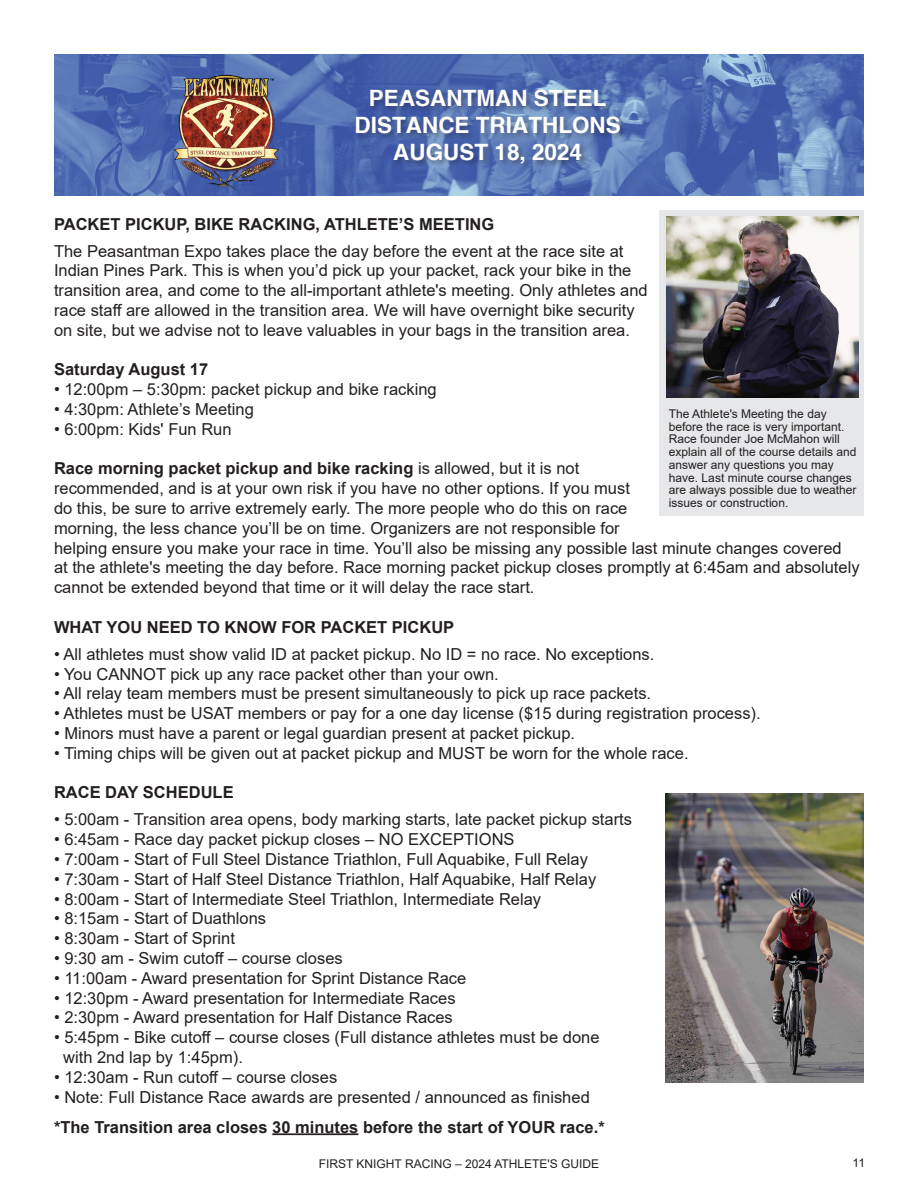
<style>
.page{position:relative;width:918px;height:1188px;background:#fff}
.page>*{position:absolute;margin:0;border:0;box-sizing:border-box;transform-origin:0 0}
.t1{font:700 22.5px "Helvetica cyr";color:#fff}
.t2{font:16.5px/19.8px "Arial";color:#231f20}
.Subheading{font:700 16.5px "Arial";color:#231f20}
.t3{font:12px/12.8px "Arial";color:#231f20}
.s1{font-weight:700}
</style>
<div class="page">
<hr style="left:272px;top:1133px;width:86px;height:2px;background:#231f20">
<img style="left:54px;top:54px;width:810px;height:141px">
<div style="left:355px;top:89px;width:272px;height:82px;background:#231f20;opacity:.38"></div>
<div style="left:660px;top:210px;width:204px;height:305px;background:#e6e7e9"></div>
<img style="left:666px;top:216px;width:192px;height:181px">
<img style="left:666px;top:794px;width:197px;height:288px">
<p class="t1" style="left:369px;top:86px;width:239px">PEASANTMAN STEEL</p>
<p class="t1" style="left:355px;top:113px;width:268px">DISTANCE TRIATHLONS</p>
<p class="t1" style="left:393px;top:140px;width:190px">AUGUST 18, 2024</p>
<p class="Subheading" style="left:54px;top:212px;width:442px">PACKET PICKUP, BIKE RACKING, ATHLETE’S MEETING</p>
<p class="t2" style="left:54px;top:241px;width:595px">The Peasantman Expo takes place the day before the event at the race site at Indian Pines Park. This is when you’d pick up your packet, rack your bike in the transition area, and come to the all-important athlete's meeting. Only athletes and race staff are allowed in the transition area. We will have overnight bike security on site, but we advise not to leave valuables in your bags in the transition area.</p>
<p class="Subheading" style="left:54px;top:358px;width:156px">Saturday August 17</p>
<p class="t2" style="left:54px;top:379px;width:384px">• 12:00pm – 5:30pm: packet pickup and bike racking</p>
<p class="t2" style="left:54px;top:399px;width:201px">• 4:30pm: Athlete’s Meeting</p>
<p class="t2" style="left:54px;top:419px;width:179px">• 6:00pm: Kids' Fun Run</p>
<p class="t2" style="left:54px;top:459px;width:807px"><span class="s1">Race morning packet pickup and bike racking</span> is allowed, but it is not<br>recommended, and is at your own risk if you have no other options. If you must<br>do this, be sure to arrive extremely early. The more people who do this on race<br>morning, the less chance you’ll be on time. Organizers are not responsible for<br>helping ensure you make your race in time. You’ll also be missing any possible last minute changes covered at the athlete's meeting the day before. Race morning packet pickup closes promptly at 6:45am and absolutely cannot be extended beyond that time or it will delay the race start.</p>
<p class="Subheading" style="left:54px;top:615px;width:402px">WHAT YOU NEED TO KNOW FOR PACKET PICKUP</p>
<p class="t2" style="left:54px;top:644px;width:602px">• All athletes must show valid ID at packet pickup. No ID = no race. No exceptions.</p>
<p class="t2" style="left:54px;top:664px;width:446px">• You CANNOT pick up any race packet other than your own.</p>
<p class="t2" style="left:54px;top:684px;width:599px">• All relay team members must be present simultaneously to pick up race packets.</p>
<p class="t2" style="left:54px;top:703px;width:708px">• Athletes must be USAT members or pay for a one day license ($15 during registration process).</p>
<p class="t2" style="left:54px;top:723px;width:523px">• Minors must have a parent or legal guardian present at packet pickup.</p>
<p class="t2" style="left:54px;top:743px;width:636px">• Timing chips will be given out at packet pickup and MUST be worn for the whole race.</p>
<p class="Subheading" style="left:54px;top:781px;width:181px">RACE DAY SCHEDULE</p>
<p class="t2" style="left:54px;top:810px;width:580px">• 5:00am - Transition area opens, body marking starts, late packet pickup starts</p>
<p class="t2" style="left:54px;top:829px;width:462px">• 6:45am - Race day packet pickup closes – NO EXCEPTIONS</p>
<p class="t2" style="left:54px;top:849px;width:535px">• 7:00am - Start of Full Steel Distance Triathlon, Full Aquabike, Full Relay</p>
<p class="t2" style="left:54px;top:869px;width:544px">• 7:30am - Start of Half Steel Distance Triathlon, Half Aquabike, Half Relay</p>
<p class="t2" style="left:54px;top:889px;width:489px">• 8:00am - Start of Intermediate Steel Triathlon, Intermediate Relay</p>
<p class="t2" style="left:54px;top:909px;width:214px">• 8:15am - Start of Duathlons</p>
<p class="t2" style="left:54px;top:928px;width:182px">• 8:30am - Start of Sprint</p>
<p class="t2" style="left:54px;top:948px;width:290px">• 9:30 am - Swim cutoff – course closes</p>
<p class="t2" style="left:54px;top:968px;width:414px">• 11:00am - Award presentation for Sprint Distance Race</p>
<p class="t2" style="left:54px;top:988px;width:403px">• 12:30pm - Award presentation for Intermediate Races</p>
<p class="t2" style="left:54px;top:1008px;width:400px">• 2:30pm - Award presentation for Half Distance Races</p>
<p class="t2" style="left:54px;top:1027px;width:547px">• 5:45pm - Bike cutoff – course closes (Full distance athletes must be done</p>
<p class="t2" style="left:63px;top:1047px;width:181px">with 2nd lap by 1:45pm).</p>
<p class="t2" style="left:54px;top:1067px;width:285px">• 12:30am - Run cutoff – course closes</p>
<p class="t2" style="left:54px;top:1087px;width:537px">• Note: Full Distance Race awards are presented / announced as finished</p>
<p class="Subheading" style="left:54px;top:1115px;width:552px">*The Transition area closes 30 minutes before the start of YOUR race.*</p>
<p class="t3" style="left:669px;top:407px;width:189px">The Athlete's Meeting the day before the race is very important.<br>Race founder Joe McMahon will explain all of the course details and answer any questions you may have. Last minute course changes are always possible due to weather issues or construction.</p>
<p class="t3" style="left:319px;top:1157px;width:282px">FIRST KNIGHT RACING – 2024 ATHLETE'S GUIDE</p>
<p class="t3" style="left:853px;top:1156px;width:14px">11</p>
</div>
